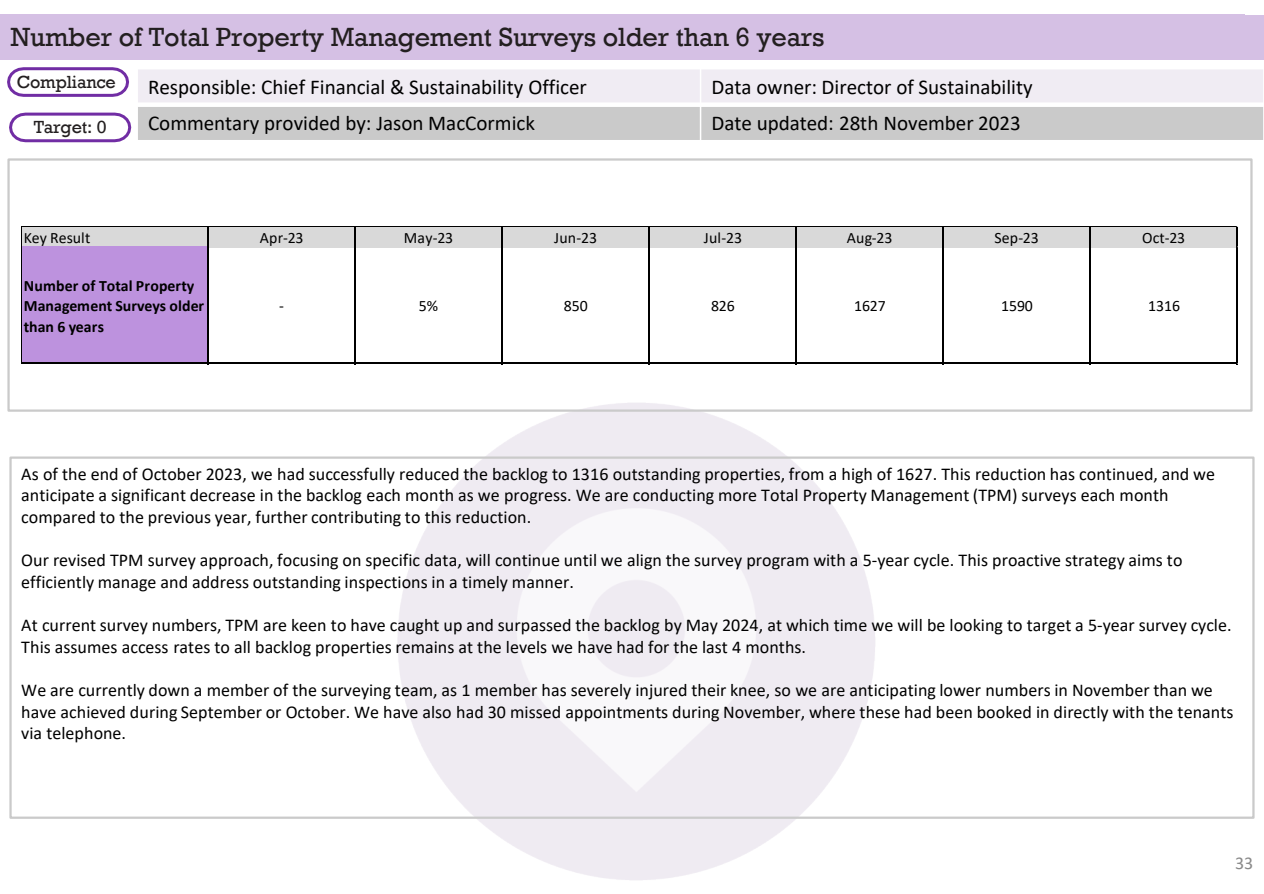
<style>
.page{position:relative;width:1264px;height:894px;background:#fff}
.page>*{position:absolute;margin:0;border:0;box-sizing:border-box;transform-origin:0 0}
.t1{font:27px "Rockwell";letter-spacing:-.005em;color:#231f20}
.t2{font:21px "Calibri";color:#000}
.t3{font:18px/21.6px "Calibri";color:#000}
.t4{font:18px "Rockwell";letter-spacing:-.01em;color:#231f20}
.t5{font:18px "Calibri";color:#898989}
.t6{font:15.75px "Calibri";letter-spacing:-.005em;color:#000}
.t7{font:700 15.75px/20.4px "Calibri";letter-spacing:.005em;color:#000}
</style>
<div class="page">
<div style="left:0;top:15px;width:1263px;height:44px;background:#d5c0e4"></div>
<div style="left:137px;top:69px;width:563px;height:36px;background:#f0ecf3"></div>
<div style="left:700px;top:69px;width:563px;height:36px;background:#f0ecf3"></div>
<div style="left:137px;top:105px;width:563px;height:36px;background:#cacaca"></div>
<div style="left:700px;top:105px;width:563px;height:36px;background:#cacaca"></div>
<hr style="left:699px;top:68px;width:2px;height:73px;background:#fff">
<div style="left:136px;top:102px;width:1127px;height:5px;background:#fff"></div>
<hr style="left:136px;top:68px;width:2px;height:73px;background:#fff">
<hr style="left:1262px;top:68px;width:1px;height:73px;background:#fff">
<hr style="left:136px;top:140px;width:1127px;height:1px;background:#fff">
<div style="left:9px;top:456px;width:1245px;height:362px;border:2px solid #cacaca"></div>
<svg style="left:7px;top:67px;width:122px;height:30px"></svg>
<svg style="left:9px;top:112px;width:123px;height:31px"></svg>
<div style="left:7px;top:158px;width:1245px;height:253px;border:2px solid #cacaca"></div>
<div style="left:22px;top:227px;width:1215px;height:20px;background:#d9d9d9"></div>
<div style="left:22px;top:247px;width:186px;height:117px;background:#bd92de"></div>
<hr style="left:22px;top:226px;width:1215px;height:1px;background:#000">
<hr style="left:22px;top:363px;width:1215px;height:1px;background:#000">
<hr style="left:21px;top:226px;width:1px;height:138px;background:#000">
<hr style="left:207px;top:227px;width:1px;height:137px;background:#000">
<hr style="left:354px;top:227px;width:1px;height:137px;background:#000">
<hr style="left:501px;top:227px;width:1px;height:137px;background:#000">
<hr style="left:648px;top:227px;width:1px;height:137px;background:#000">
<hr style="left:795px;top:227px;width:1px;height:137px;background:#000">
<hr style="left:942px;top:227px;width:1px;height:137px;background:#000">
<hr style="left:1089px;top:227px;width:1px;height:137px;background:#000">
<hr style="left:1236px;top:227px;width:1px;height:137px;background:#000">
<p class="t1" style="left:11px;top:21px;width:815px">Number of Total Property Management Surveys older than 6 years</p>
<p class="t2" style="left:148px;top:72px;width:440px">Responsible: Chief Financial &amp; Sustainability Officer</p>
<p class="t2" style="left:711px;top:72px;width:323px">Data owner: Director of Sustainability</p>
<p class="t2" style="left:148px;top:108px;width:388px">Commentary provided by: Jason MacCormick</p>
<p class="t2" style="left:711px;top:108px;width:311px">Date updated: 28th November 2023</p>
<p class="t4" style="left:17px;top:72px;width:101px">Compliance</p>
<p class="t4" style="left:34px;top:117px;width:74px">Target: 0</p>
<p class="t6" style="left:24px;top:226px;width:68px">Key Result</p>
<p class="t6" style="left:260px;top:226px;width:45px">Apr-23</p>
<p class="t6" style="left:403px;top:226px;width:51px">May-23</p>
<p class="t6" style="left:554px;top:226px;width:44px">Jun-23</p>
<p class="t6" style="left:703px;top:226px;width:40px">Jul-23</p>
<p class="t6" style="left:846px;top:226px;width:47px">Aug-23</p>
<p class="t6" style="left:994px;top:226px;width:46px">Sep-23</p>
<p class="t6" style="left:1141px;top:226px;width:44px">Oct-23</p>
<p class="t7" style="left:24px;top:275px;width:182px">Number of Total Property<br>Management Surveys older than 6 years</p>
<p class="t6" style="left:279px;top:295px;width:6px">-</p>
<p class="t6" style="left:419px;top:295px;width:21px">5%</p>
<p class="t6" style="left:564px;top:295px;width:25px">850</p>
<p class="t6" style="left:711px;top:295px;width:25px">826</p>
<p class="t6" style="left:854px;top:295px;width:33px">1627</p>
<p class="t6" style="left:1000px;top:295px;width:33px">1590</p>
<p class="t6" style="left:1147px;top:295px;width:33px">1316</p>
<p class="t3" style="left:21px;top:462px;width:1194px">As of the end of October 2023, we had successfully reduced the backlog to 1316 outstanding properties, from a high of 1627. This reduction has continued, and we anticipate a significant decrease in the backlog each month as we progress. We are conducting more Total Property Management (TPM) surveys each month compared to the previous year, further contributing to this reduction.</p>
<p class="t3" style="left:21px;top:549px;width:1162px">Our revised TPM survey approach, focusing on specific data, will continue until we align the survey program with a 5-year cycle. This proactive strategy aims to efficiently manage and address outstanding inspections in a timely manner.</p>
<p class="t3" style="left:21px;top:613px;width:1211px">At current survey numbers, TPM are keen to have caught up and surpassed the backlog by May 2024, at which time we will be looking to target a 5-year survey cycle.<br>This assumes access rates to all backlog properties remains at the levels we have had for the last 4 months.</p>
<p class="t3" style="left:21px;top:678px;width:1213px">We are currently down a member of the surveying team, as 1 member has severely injured their knee, so we are anticipating lower numbers in November than we have achieved during September or October. We have also had 30 missed appointments during November, where these had been booked in directly with the tenants via telephone.</p>
<p class="t5" style="left:1234px;top:850px;width:20px">33</p>
</div>
